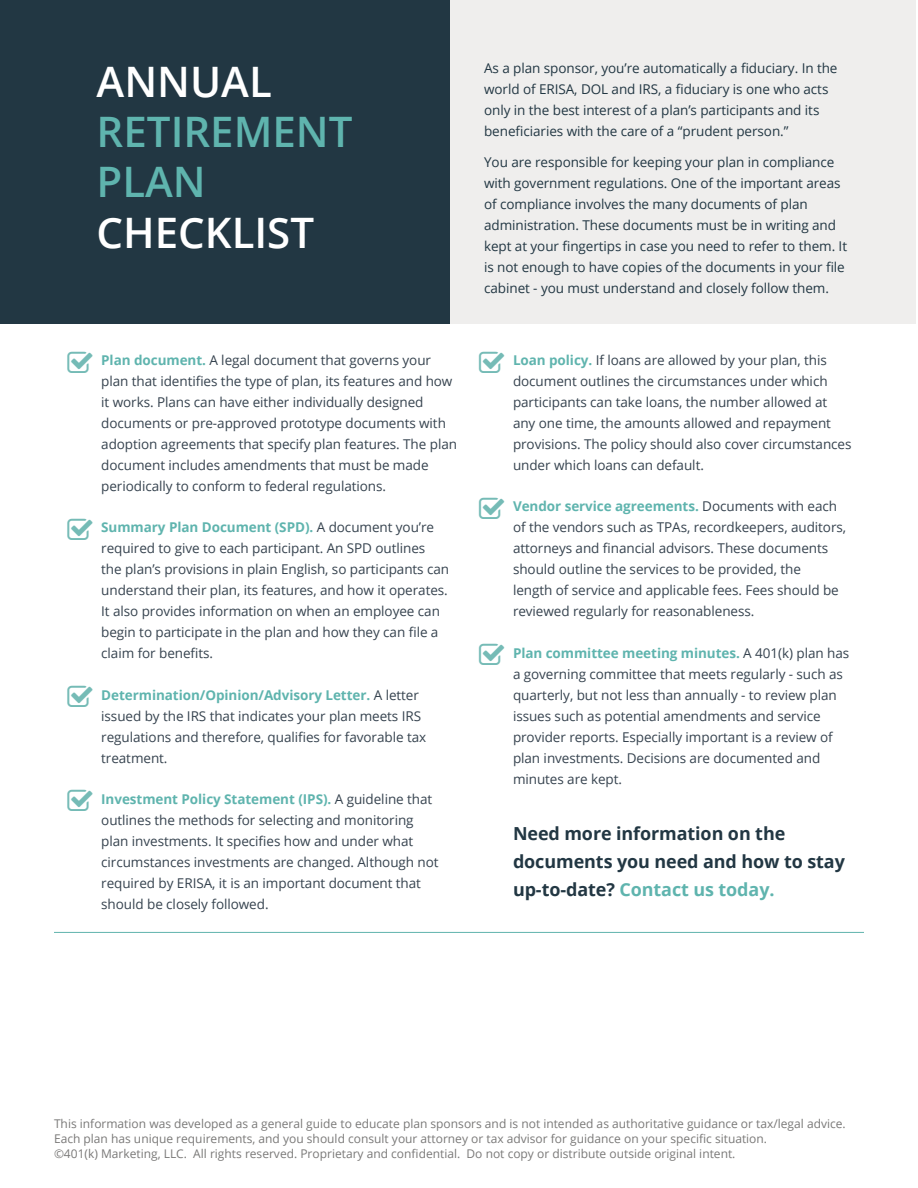
<style>
.page{position:relative;width:918px;height:1188px;background:#fff}
.page>*{position:absolute;margin:0;border:0;box-sizing:border-box;transform-origin:0 0}
.t1{font:600 42px "Open Sans";color:#fff}
.t2{font:600 42px/50.4px "Open Sans";color:#5fb4ae}
.t3{font:700 18px/27.9px "Open Sans";letter-spacing:-.005em;color:#223743}
.t4{font:13.5px/21px "Open Sans";letter-spacing:-.005em;color:#36434f}
.t5{font:13.5px/21px "Open Sans";letter-spacing:-.005em;color:#223743}
.t6{font:12px/15px "Open Sans";color:#7a7978}
.s1{font-weight:700;color:#5fb4ae}
.s2{color:#5fb4ae}
</style>
<div class="page">
<div style="left:0;top:0;width:452px;height:324px;background:#223743"></div>
<div style="left:450px;top:0;width:465px;height:324px;background:#efeeed"></div>
<hr style="left:54px;top:932px;width:810px;height:1px;background:#5fb3ad">
<h1 class="t1" style="left:97px;top:53px;width:177px">ANNUAL</h1>
<h1 class="t2" style="left:97px;top:106px;width:257px">RETIREMENT<br>PLAN</h1>
<h1 class="t1" style="left:97px;top:204px;width:219px">CHECKLIST</h1>
<p class="t4" style="left:101px;top:349px;width:357px"><span class="s1">Plan document.</span> A legal document that governs your plan that identifies the type of plan, its features and how it works. Plans can have either individually designed documents or pre-approved prototype documents with adoption agreements that specify plan features. The plan document includes amendments that must be made periodically to conform to federal regulations.</p>
<p class="t4" style="left:101px;top:517px;width:349px"><span class="s1">Summary Plan Document (SPD).</span> A document you’re required to give to each participant. An SPD outlines<br>the plan’s provisions in plain English, so participants can understand their plan, its features, and how it operates.<br>It also provides information on when an employee can begin to participate in the plan and how they can file a claim for benefits.</p>
<p class="t4" style="left:101px;top:684px;width:326px"><span class="s1">Determination/Opinion/Advisory Letter.</span> A letter issued by the IRS that indicates your plan meets IRS regulations and therefore, qualifies for favorable tax treatment.</p>
<p class="t4" style="left:101px;top:788px;width:339px"><span class="s1">Investment Policy Statement (IPS).</span> A guideline that outlines the methods for selecting and monitoring plan investments. It specifies how and under what circumstances investments are changed. Although not required by ERISA, it is an important document that should be closely followed.</p>
<p class="t5" style="left:484px;top:57px;width:355px">As a plan sponsor, you’re automatically a fiduciary. In the world of ERISA, DOL and IRS, a fiduciary is one who acts only in the best interest of a plan’s participants and its beneficiaries with the care of a “prudent person.”</p>
<p class="t5" style="left:484px;top:151px;width:365px">You are responsible for keeping your plan in compliance with government regulations. One of the important areas of compliance involves the many documents of plan administration. These documents must be in writing and kept at your fingertips in case you need to refer to them. It is not enough to have copies of the documents in your file cabinet - you must understand and closely follow them.</p>
<p class="t4" style="left:513px;top:349px;width:340px"><span class="s1">Loan policy.</span> If loans are allowed by your plan, this document outlines the circumstances under which participants can take loans, the number allowed at any one time, the amounts allowed and repayment provisions. The policy should also cover circumstances under which loans can default.</p>
<p class="t4" style="left:513px;top:496px;width:335px"><span class="s1">Vendor service agreements.</span> Documents with each of the vendors such as TPAs, recordkeepers, auditors, attorneys and financial advisors. These documents should outline the services to be provided, the<br>length of service and applicable fees. Fees should be reviewed regularly for reasonableness.</p>
<p class="t4" style="left:513px;top:642px;width:338px"><span class="s1">Plan committee meeting minutes.</span> A 401(k) plan has a governing committee that meets regularly - such as quarterly, but not less than annually - to review plan issues such as potential amendments and service provider reports. Especially important is a review of plan investments. Decisions are documented and minutes are kept.</p>
<h2 class="t3" style="left:513px;top:819px;width:333px">Need more information on the documents you need and how to stay up-to-date? <span class="s2">Contact us today.</span></h2>
<p class="t6" style="left:54px;top:1116px;width:793px">This information was developed as a general guide to educate plan sponsors and is not intended as authoritative guidance or tax/legal advice.<br>Each plan has unique requirements, and you should consult your attorney or tax advisor for guidance on your specific situation.<br>©401(k) Marketing, LLC. All rights reserved. Proprietary and confidential. Do not copy or distribute outside original intent.</p>
</div>
